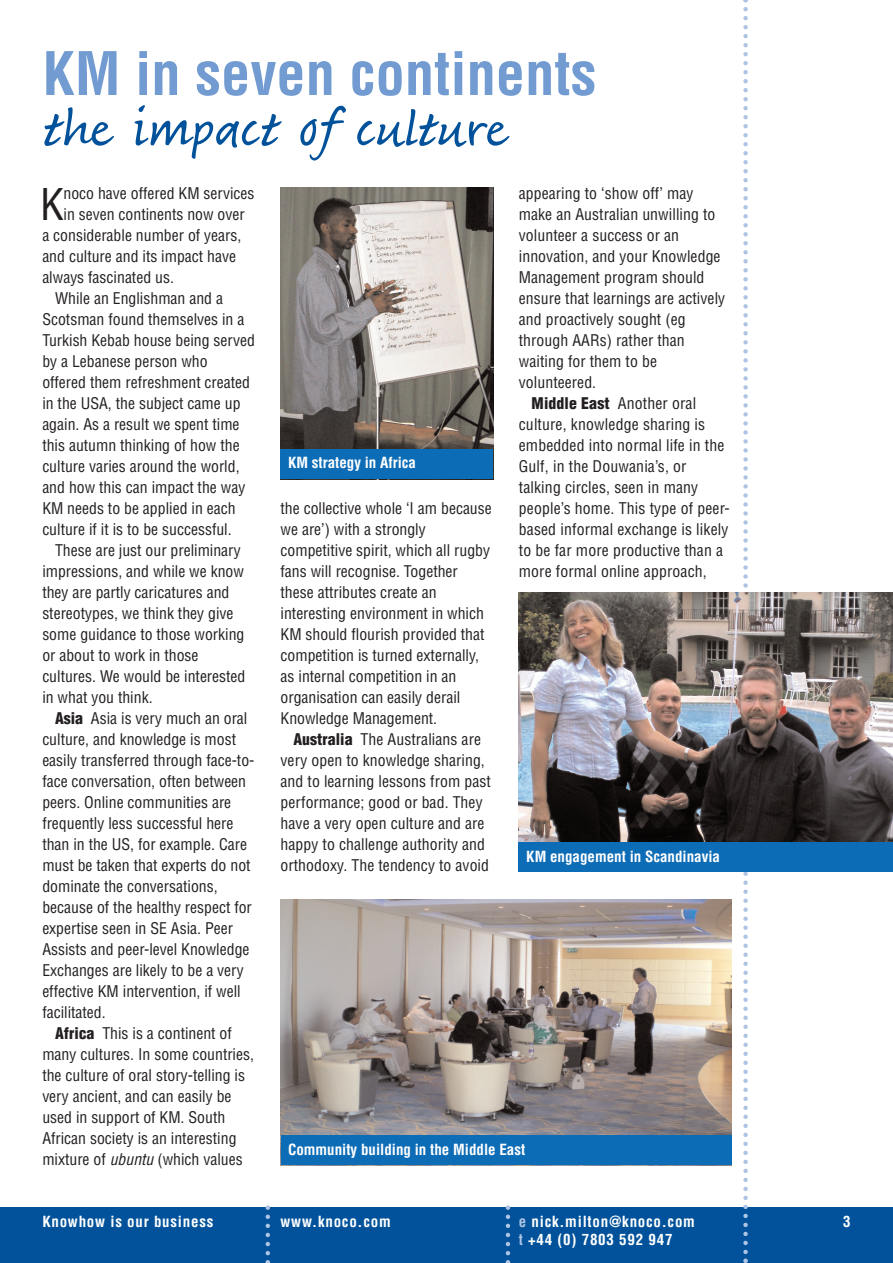
<style>
.page{position:relative;width:893px;height:1263px;background:#fff}
.page>*{position:absolute;margin:0;border:0;box-sizing:border-box;transform-origin:0 0}
.t1{font:700 condensed 58.5px "Helvetica";color:#729cd1}
.t2{font:58.5px "Fineprint";color:#01529a}
.t3{font:condensed 42.6px "Helvetica";color:#231f20}
.t4{font:condensed 15.75px/21px "Helvetica";color:#231f20}
.t5{font:700 condensed 15px "Helvetica";color:#fff}
.t6{font:700 condensed 15px "Helvetica";letter-spacing:.05em;color:#fff}
.s1{font-weight:900}
.s2{font-style:italic}
.s3{color:#adc4e5}
</style>
<div class="page">
<div style="left:0;top:1208px;width:892px;height:55px;background:#01529a"></div>
<svg style="left:743px;top:0;width:4px;height:1263px"></svg>
<svg style="left:265px;top:1205px;width:5px;height:58px"></svg>
<svg style="left:505px;top:1205px;width:5px;height:58px"></svg>
<img style="left:519px;top:592px;width:373px;height:250px">
<img style="left:280px;top:899px;width:451px;height:236px">
<img style="left:280px;top:187px;width:213px;height:263px">
<div style="left:280px;top:450px;width:213px;height:29px;background:#0d6cb6"></div>
<div style="left:280px;top:1135px;width:451px;height:30px;background:#0d6cb6"></div>
<div style="left:519px;top:842px;width:373px;height:29px;background:#0d6cb6"></div>
<h1 class="t1" style="left:42px;top:51px;width:555px">KM in seven continents</h1>
<h1 class="t2" style="left:42px;top:104px;width:466px">the impact of culture</h1>
<h2 class="t3" style="left:40px;top:188px;width:25px">K</h2>
<p class="t4" style="left:64px;top:184px;width:192px">noco have offered KM services</p>
<p class="t4" style="left:64px;top:205px;width:183px">in seven continents now over</p>
<p class="t4" style="left:42px;top:226px;width:200px">a considerable number of years,</p>
<p class="t4" style="left:42px;top:247px;width:195px">and culture and its impact have</p>
<p class="t4" style="left:42px;top:268px;width:133px">always fascinated us.</p>
<p class="t4" style="left:55px;top:289px;width:169px">While an Englishman and a</p>
<p class="t4" style="left:42px;top:310px;width:204px">Scotsman found themselves in a</p>
<p class="t4" style="left:42px;top:331px;width:214px">Turkish Kebab house being served</p>
<p class="t4" style="left:42px;top:352px;width:167px">by a Lebanese person who</p>
<p class="t4" style="left:42px;top:373px;width:209px">offered them refreshment created</p>
<p class="t4" style="left:42px;top:394px;width:200px">in the USA, the subject came up</p>
<p class="t4" style="left:42px;top:415px;width:199px">again. As a result we spent time</p>
<p class="t4" style="left:42px;top:436px;width:199px">this autumn thinking of how the</p>
<p class="t4" style="left:42px;top:457px;width:199px">culture varies around the world,</p>
<p class="t4" style="left:42px;top:478px;width:204px">and how this can impact the way</p>
<p class="t4" style="left:42px;top:499px;width:195px">KM needs to be applied in each</p>
<p class="t4" style="left:42px;top:520px;width:191px">culture if it is to be successful.</p>
<p class="t4" style="left:55px;top:541px;width:187px">These are just our preliminary</p>
<p class="t4" style="left:42px;top:562px;width:203px">impressions, and while we know</p>
<p class="t4" style="left:42px;top:583px;width:189px">they are partly caricatures and</p>
<p class="t4" style="left:42px;top:604px;width:193px">stereotypes, we think they give</p>
<p class="t4" style="left:42px;top:625px;width:204px">some guidance to those working</p>
<p class="t4" style="left:42px;top:646px;width:158px">or about to work in those</p>
<p class="t4" style="left:42px;top:667px;width:205px">cultures. We would be interested</p>
<p class="t4" style="left:42px;top:688px;width:112px">in what you think.</p>
<p class="t4" style="left:55px;top:709px;width:194px"><span class="s1">Asia</span> Asia is very much an oral</p>
<p class="t4" style="left:42px;top:730px;width:195px">culture, and knowledge is most</p>
<p class="t4" style="left:42px;top:751px;width:214px">easily transferred through face-to-</p>
<p class="t4" style="left:42px;top:772px;width:205px">face conversation, often between</p>
<p class="t4" style="left:42px;top:793px;width:190px">peers. Online communities are</p>
<p class="t4" style="left:42px;top:814px;width:193px">frequently less successful here</p>
<p class="t4" style="left:42px;top:835px;width:206px">than in the US, for example. Care</p>
<p class="t4" style="left:42px;top:856px;width:210px">must be taken that experts do not</p>
<p class="t4" style="left:42px;top:877px;width:177px">dominate the conversations,</p>
<p class="t4" style="left:42px;top:898px;width:211px">because of the healthy respect for</p>
<p class="t4" style="left:42px;top:919px;width:192px">expertise seen in SE Asia. Peer</p>
<p class="t4" style="left:42px;top:940px;width:209px">Assists and peer-level Knowledge</p>
<p class="t4" style="left:42px;top:961px;width:203px">Exchanges are likely to be a very</p>
<p class="t4" style="left:42px;top:982px;width:200px">effective KM intervention, if well</p>
<p class="t4" style="left:42px;top:1003px;width:65px">facilitated.</p>
<p class="t4" style="left:55px;top:1024px;width:178px"><span class="s1">Africa</span> This is a continent of</p>
<p class="t4" style="left:42px;top:1045px;width:213px">many cultures. In some countries,</p>
<p class="t4" style="left:42px;top:1066px;width:204px">the culture of oral story-telling is</p>
<p class="t4" style="left:42px;top:1087px;width:191px">very ancient, and can easily be</p>
<p class="t4" style="left:42px;top:1108px;width:184px">used in support of KM. South</p>
<p class="t4" style="left:42px;top:1129px;width:196px">African society is an interesting</p>
<p class="t4" style="left:42px;top:1150px;width:202px">mixture of <span class="s2">ubuntu</span>(which values</p>
<p class="t5" style="left:288px;top:457px;width:129px">KM strategy in Africa</p>
<p class="t4" style="left:280px;top:499px;width:213px">the collective whole ‘I am because we are’) with a strongly competitive spirit, which all rugby fans will recognise. Together these attributes create an interesting environment in which<br>KM should flourish provided that competition is turned externally, as internal competition in an organisation can easily derail<br>Knowledge Management.</p>
<p class="t4" style="left:280px;top:730px;width:212px;text-align:center"><span class="s1">Australia</span> The Australians are very open to knowledge sharing, and to learning lessons from past performance; good or bad. They have a very open culture and are happy to challenge authority and orthodoxy. The tendency to avoid</p>
<p class="t4" style="left:519px;top:184px;width:176px">appearing to ‘show off’ may</p>
<p class="t4" style="left:519px;top:205px;width:198px">make an Australian unwilling to</p>
<p class="t4" style="left:519px;top:226px;width:162px">volunteer a success or an</p>
<p class="t4" style="left:519px;top:247px;width:203px">innovation, and your Knowledge</p>
<p class="t4" style="left:519px;top:268px;width:187px">Management program should</p>
<p class="t4" style="left:519px;top:289px;width:208px">ensure that learnings are actively</p>
<p class="t4" style="left:519px;top:310px;width:168px">and proactively sought (eg</p>
<p class="t4" style="left:519px;top:331px;width:167px">through AARs) rather than</p>
<p class="t4" style="left:519px;top:352px;width:140px">waiting for them to be</p>
<p class="t4" style="left:519px;top:373px;width:79px">volunteered.</p>
<p class="t4" style="left:531px;top:394px;width:166px"><span class="s1">Middle East</span> Another oral</p>
<p class="t4" style="left:519px;top:415px;width:188px">culture, knowledge sharing is</p>
<p class="t4" style="left:519px;top:436px;width:207px">embedded into normal life in the</p>
<p class="t4" style="left:519px;top:457px;width:169px">Gulf, in the Douwania’s, or</p>
<p class="t4" style="left:519px;top:478px;width:181px">talking circles, seen in many</p>
<p class="t4" style="left:519px;top:499px;width:212px">people’s home. This type of peer-</p>
<p class="t4" style="left:519px;top:520px;width:211px">based informal exchange is likely</p>
<p class="t4" style="left:519px;top:541px;width:206px">to be far more productive than a</p>
<p class="t4" style="left:519px;top:562px;width:189px">more formal online approach,</p>
<p class="t5" style="left:526px;top:851px;width:195px">KM engagement in Scandinavia</p>
<p class="t5" style="left:288px;top:1143px;width:239px">Community building in the Middle East</p>
<p class="t6" style="left:42px;top:1216px;width:173px">Knowhow is our business</p>
<p class="t6" style="left:280px;top:1216px;width:112px">www.knoco.com</p>
<p class="t6" style="left:519px;top:1216px;width:178px"><span class="s3">e</span> nick.milton@knoco.com</p>
<p class="t5" style="left:843px;top:1216px;width:9px">3</p>
<p class="t6" style="left:519px;top:1234px;width:155px"><span class="s3">t</span> +44 (0) 7803 592 947</p>
</div>
